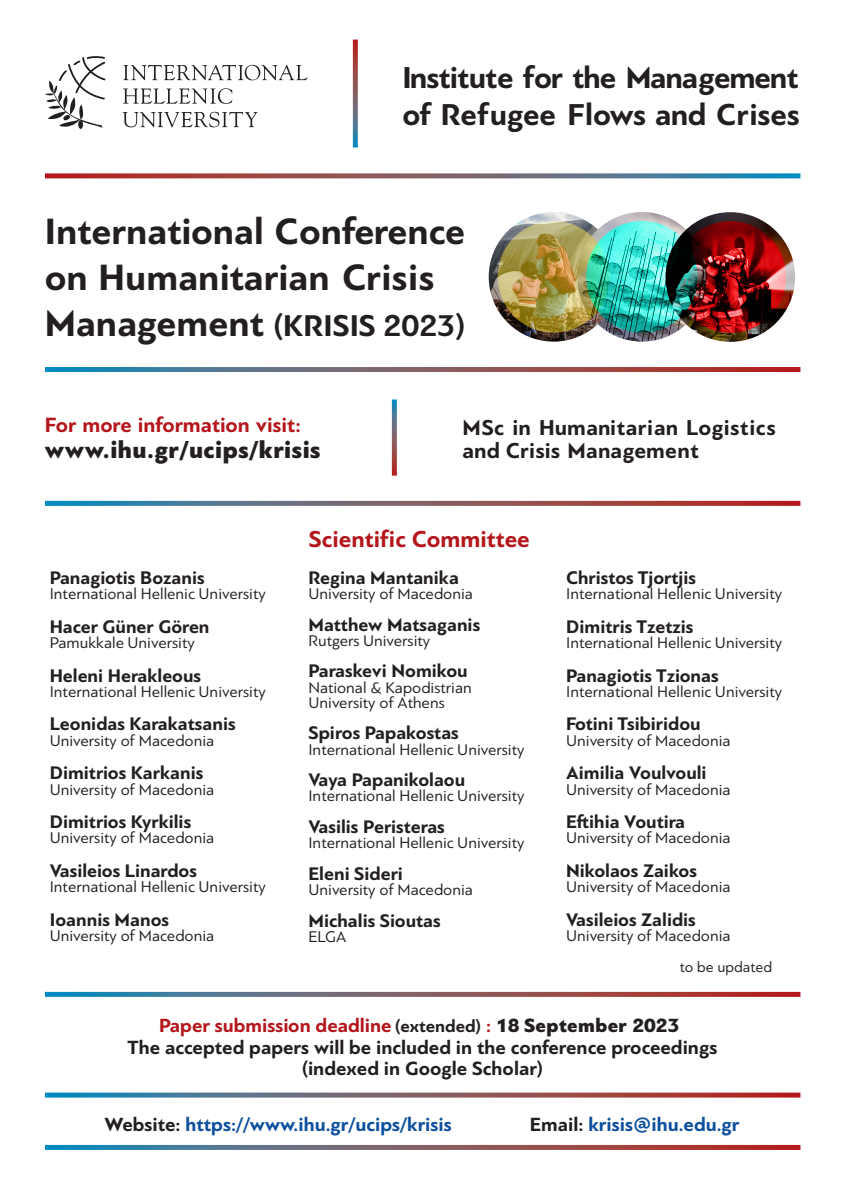
<style>
.page{position:relative;width:845px;height:1194px;background:#fff}
.page>*{position:absolute;margin:0;border:0;box-sizing:border-box;transform-origin:0 0}
.t1{font:700 38.4px "PF Bague Sans Pro";color:#231f20}
.t2{font:700 31.7px "PF Bague Sans Pro";letter-spacing:-.02em;color:#231f20}
.t3{font:700 31.7px "PF Bague Sans Pro";color:#231f20}
.t4{font:700 31.5px "PF Bague Sans Pro";color:#231f20}
.t5{font:900 25px "PF Bague Sans Pro";letter-spacing:.02em;color:#231f20}
.t6{font:700 24.1px "PF Bague Sans Pro";color:#b4161c}
.t7{font:700 22.6px "PF Bague Sans Pro";letter-spacing:.02em;color:#231f20}
.t8{font:700 21.6px "PF Bague Sans Pro";color:#b4161c}
.t9{font:700 20px "PF Bague Sans Pro";color:#231f20}
.t10{font:700 20px "PF Bague Sans Pro";color:#0d509f}
.t11{font:700 20px "PF Bague Sans Pro";color:#b4161c}
.t12{font:700 19.1px "PF Bague Sans Pro";color:#231f20}
.t13{font:16.2px/15.3px "PF Bague Sans Pro";color:#231f20}
.t14{font:15.3px "PF Bague Sans Pro";color:#231f20}
.s1{font-size:38.4px}
.s2{font-size:18px;color:#231f20}
.s3{font-weight:900;color:#231f20}
.s4{color:#231f20}
</style>
<div class="page">
<svg style="left:45px;top:173px;width:755px;height:5px;background:#826873"></svg>
<svg style="left:45px;top:367px;width:755px;height:5px;background:#775c68"></svg>
<svg style="left:45px;top:501px;width:755px;height:5px;background:#7a606b"></svg>
<img style="left:489px;top:212px;width:88px;height:129px">
<img style="left:577px;top:212px;width:88px;height:129px">
<img style="left:665px;top:212px;width:130px;height:130px">
<svg style="left:392px;top:399px;width:5px;height:76px"></svg>
<svg style="left:123px;top:65px;width:184px;height:62px"></svg>
<svg style="left:45px;top:56px;width:60px;height:72px"></svg>
<svg style="left:353px;top:40px;width:5px;height:107px"></svg>
<svg style="left:45px;top:1144px;width:755px;height:5px"></svg>
<svg style="left:45px;top:1092px;width:755px;height:5px;background:#876f79"></svg>
<svg style="left:45px;top:991px;width:755px;height:5px;background:#8f7882"></svg>
<p class="t2" style="left:402px;top:58px;width:398px">Institute for the Management</p>
<p class="t3" style="left:402px;top:96px;width:399px">of Refugee Flows and Crises</p>
<p class="t1" style="left:45px;top:208px;width:422px">International Conference</p>
<p class="t1" style="left:45px;top:254px;width:391px">on Humanitarian Crisis</p>
<p class="t4" style="left:45px;top:307px;width:422px"><span class="s1">Management</span> (KRISIS 2023)</p>
<p class="t8" style="left:45px;top:412px;width:258px">For more information visit:</p>
<p class="t5" style="left:45px;top:434px;width:277px">www.ihu.gr/ucips/krisis</p>
<p class="t7" style="left:462px;top:414px;width:315px">MSc in Humanitarian Logistics</p>
<p class="t7" style="left:462px;top:437px;width:238px">and Crisis Management</p>
<p class="t12" style="left:50px;top:566px;width:157px">Panagiotis Bozanis</p>
<p class="t13" style="left:50px;top:586px;width:218px">International Hellenic University</p>
<p class="t12" style="left:50px;top:614px;width:161px">Hacer Güner Gören</p>
<p class="t13" style="left:50px;top:635px;width:147px">Pamukkale University</p>
<p class="t12" style="left:50px;top:663px;width:153px">Heleni Herakleous</p>
<p class="t13" style="left:50px;top:683px;width:218px">International Hellenic University</p>
<p class="t12" style="left:50px;top:712px;width:188px">Leonidas Karakatsanis</p>
<p class="t13" style="left:50px;top:732px;width:166px">University of Macedonia</p>
<p class="t12" style="left:50px;top:761px;width:155px">Dimitrios Karkanis</p>
<p class="t13" style="left:50px;top:781px;width:166px">University of Macedonia</p>
<p class="t12" style="left:50px;top:810px;width:143px">Dimitrios Kyrkilis</p>
<p class="t13" style="left:50px;top:830px;width:166px">University of Macedonia</p>
<p class="t12" style="left:50px;top:859px;width:149px">Vasileios Linardos</p>
<p class="t13" style="left:50px;top:879px;width:218px">International Hellenic University</p>
<p class="t12" style="left:50px;top:908px;width:121px">Ioannis Manos</p>
<p class="t13" style="left:50px;top:928px;width:166px">University of Macedonia</p>
<p class="t6" style="left:309px;top:524px;width:222px">Scientific Committee</p>
<p class="t12" style="left:308px;top:566px;width:152px">Regina Mantanika</p>
<p class="t13" style="left:308px;top:586px;width:166px">University of Macedonia</p>
<p class="t12" style="left:308px;top:612px;width:173px">Matthew Matsaganis</p>
<p class="t13" style="left:308px;top:633px;width:123px">Rutgers University</p>
<p class="t12" style="left:308px;top:659px;width:161px">Paraskevi Nomikou</p>
<p class="t13" style="left:308px;top:679px;width:165px">National &amp; Kapodistrian<br>University of Athens</p>
<p class="t12" style="left:308px;top:721px;width:152px">Spiros Papakostas</p>
<p class="t13" style="left:308px;top:741px;width:218px">International Hellenic University</p>
<p class="t12" style="left:308px;top:768px;width:158px">Vaya Papanikolaou</p>
<p class="t13" style="left:308px;top:788px;width:218px">International Hellenic University</p>
<p class="t12" style="left:308px;top:815px;width:138px">Vasilis Peristeras</p>
<p class="t13" style="left:308px;top:835px;width:218px">International Hellenic University</p>
<p class="t12" style="left:308px;top:861px;width:96px">Eleni Sideri</p>
<p class="t13" style="left:308px;top:882px;width:166px">University of Macedonia</p>
<p class="t12" style="left:308px;top:908px;width:134px">Michalis Sioutas</p>
<p class="t13" style="left:308px;top:928px;width:39px">ELGA</p>
<p class="t12" style="left:566px;top:566px;width:131px">Christos Tjortjis</p>
<p class="t13" style="left:566px;top:586px;width:218px">International Hellenic University</p>
<p class="t12" style="left:566px;top:614px;width:129px">Dimitris Tzetzis</p>
<p class="t13" style="left:566px;top:635px;width:218px">International Hellenic University</p>
<p class="t12" style="left:566px;top:663px;width:154px">Panagiotis Tzionas</p>
<p class="t13" style="left:566px;top:683px;width:218px">International Hellenic University</p>
<p class="t12" style="left:566px;top:712px;width:136px">Fotini Tsibiridou</p>
<p class="t13" style="left:566px;top:732px;width:166px">University of Macedonia</p>
<p class="t12" style="left:566px;top:761px;width:142px">Aimilia Voulvouli</p>
<p class="t13" style="left:566px;top:781px;width:166px">University of Macedonia</p>
<p class="t12" style="left:566px;top:810px;width:121px">Eftihia Voutira</p>
<p class="t13" style="left:566px;top:830px;width:166px">University of Macedonia</p>
<p class="t12" style="left:566px;top:859px;width:132px">Nikolaos Zaikos</p>
<p class="t13" style="left:566px;top:879px;width:166px">University of Macedonia</p>
<p class="t12" style="left:566px;top:908px;width:131px">Vasileios Zalidis</p>
<p class="t13" style="left:566px;top:928px;width:166px">University of Macedonia</p>
<p class="t14" style="left:680px;top:958px;width:94px">to be updated</p>
<p class="t11" style="left:159px;top:1012px;width:522px">Paper submission deadline <span class="s2">(extended)</span> : <span class="s3">18 September 2023</span></p>
<p class="t9" style="left:128px;top:1035px;width:591px">The accepted papers will be included in the conference proceedings</p>
<p class="t9" style="left:302px;top:1056px;width:243px">(indexed in Google Scholar)</p>
<p class="t10" style="left:104px;top:1111px;width:349px"><span class="s4">Website:</span> https://www.ihu.gr/ucips/krisis</p>
<p class="t10" style="left:530px;top:1111px;width:211px"><span class="s4">Email:</span> krisis@ihu.edu.gr</p>
</div>
